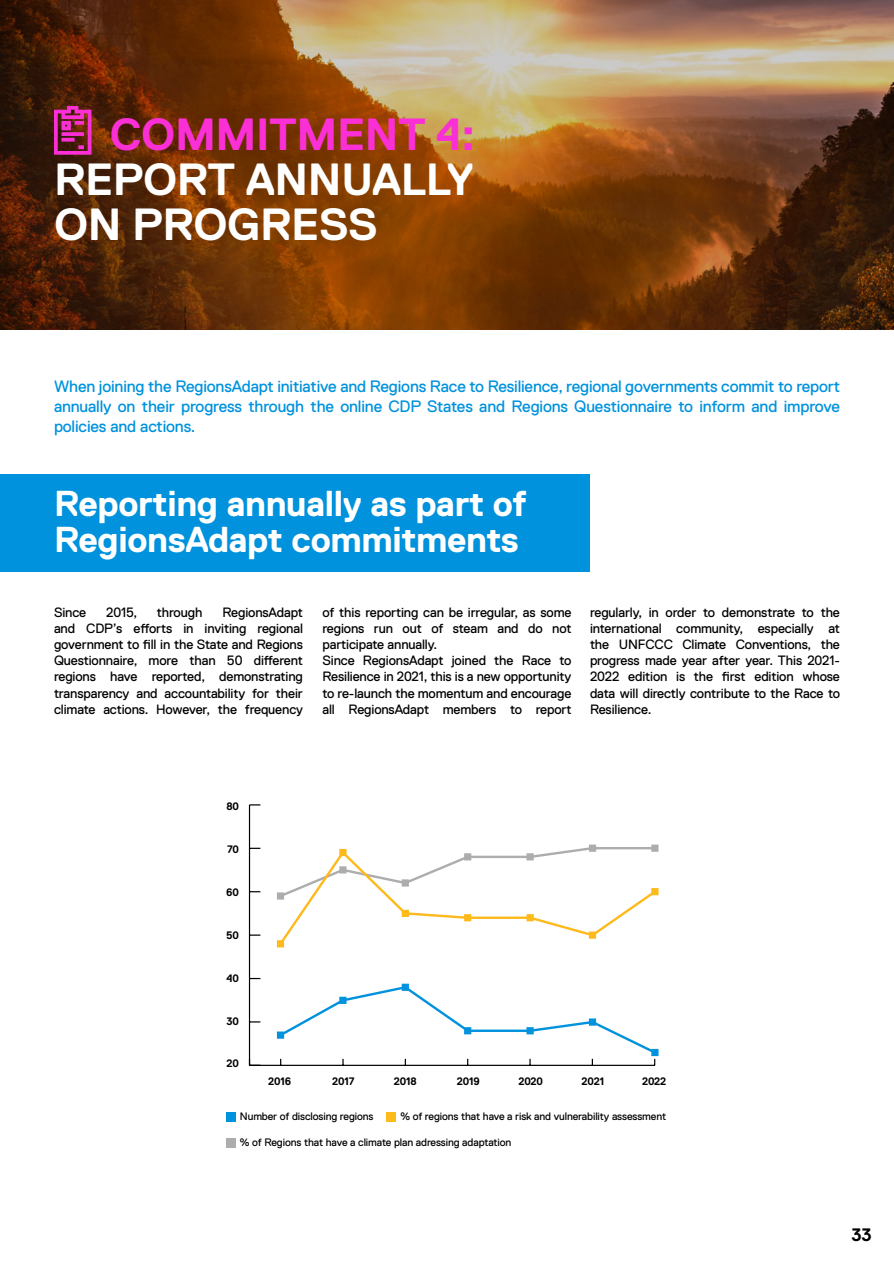
<style>
.page{position:relative;width:894px;height:1263px;background:#fff}
.page>*{position:absolute;margin:0;border:0;box-sizing:border-box;transform-origin:0 0}
.t1{font:700 45px/45px "Replica";letter-spacing:-.01em;color:#fff}
.t2{font:700 45px "Replica";letter-spacing:-.01em;color:#fb2fd6}
.t3{font:700 36px/36px "Replica";letter-spacing:-.01em;color:#fff}
.t4{font:700 18px "Replica";color:#000}
.t5{font:16.5px/19.8px "Replica Pro";letter-spacing:-.01em;color:#0092dd;text-align:justify}
.t6{font:13.5px/16.2px "Replica Pro";letter-spacing:-.01em;color:#000;text-align:justify}
.t7{font:10.8px "Replica Pro";letter-spacing:-.01em;color:#000}
.t8{font:700 10.8px "Replica";letter-spacing:-.01em;color:#000}
</style>
<div class="page">
<div style="left:0;top:474px;width:590px;height:98px;background:#0092dd"></div>
<img style="left:0;top:0;width:894px;height:330px">
<svg style="left:54px;top:106px;width:38px;height:49px;background:#a72871"></svg>
<div style="left:226px;top:1112px;width:9px;height:9px;background:#0092dd"></div>
<div style="left:387px;top:1112px;width:9px;height:9px;background:#feb91b"></div>
<div style="left:226px;top:1138px;width:9px;height:9px;background:#adadad"></div>
<hr style="left:250px;top:1065px;width:405px;height:1px;background:#000">
<hr style="left:249px;top:805px;width:1px;height:260px;background:#000">
<svg style="left:249px;top:1059px;width:11px;height:7px"></svg>
<svg style="left:250px;top:1021px;width:10px;height:2px"></svg>
<svg style="left:250px;top:804px;width:10px;height:2px"></svg>
<svg style="left:277px;top:845px;width:382px;height:102px"></svg>
<svg style="left:277px;top:984px;width:382px;height:81px"></svg>
<h1 class="t2" style="left:110px;top:109px;width:367px">COMMITMENT 4:</h1>
<h1 class="t1" style="left:54px;top:157px;width:421px">REPORT ANNUALLY<br>ON PROGRESS</h1>
<p class="t5" style="left:54px;top:377px;width:788px">When joining the RegionsAdapt initiative and Regions Race to Resilience, regional governments commit to report annually on their progress through the online CDP States and Regions Questionnaire to inform and improve policies and actions.</p>
<h2 class="t3" style="left:54px;top:486px;width:475px">Reporting annually as part of<br>RegionsAdapt commitments</h2>
<p class="t6" style="left:54px;top:604px;width:34px">Since</p>
<p class="t6" style="left:106px;top:604px;width:32px">2015,</p>
<p class="t6" style="left:157px;top:604px;width:47px">through</p>
<p class="t6" style="left:54px;top:604px;width:251px;text-indent:168px">RegionsAdapt and CDP’s efforts in inviting regional government to fill in the State and Regions Questionnaire, more than 50 different regions have reported, demonstrating transparency and accountability for their climate actions. However, the frequency</p>
<p class="t6" style="left:323px;top:604px;width:251px;text-align:left">of this reporting can be irregular, as some regions run out of steam and do not participate annually.<br>Since RegionsAdapt joined the Race to Resilience in 2021, this is a new opportunity to re-launch the momentum and encourage all RegionsAdapt members to report</p>
<p class="t6" style="left:590px;top:604px;width:252px">regularly, in order to demonstrate to the international community, especially at the UNFCCC Climate Conventions, the progress made year after year. This 2021- 2022 edition is the first edition whose data will directly contribute to the Race to Resilience.</p>
<p class="t8" style="left:226px;top:801px;width:14px">80</p>
<p class="t8" style="left:227px;top:843px;width:13px">70</p>
<p class="t8" style="left:226px;top:886px;width:14px">60</p>
<p class="t8" style="left:226px;top:929px;width:14px">50</p>
<p class="t8" style="left:227px;top:972px;width:14px">40</p>
<p class="t8" style="left:227px;top:1015px;width:14px">30</p>
<p class="t8" style="left:227px;top:1058px;width:14px">20</p>
<p class="t8" style="left:268px;top:1075px;width:25px">2016</p>
<p class="t8" style="left:332px;top:1075px;width:24px">2017</p>
<p class="t8" style="left:394px;top:1075px;width:24px">2018</p>
<p class="t8" style="left:457px;top:1075px;width:25px">2019</p>
<p class="t8" style="left:518px;top:1075px;width:26px">2020</p>
<p class="t8" style="left:582px;top:1075px;width:24px">2021</p>
<p class="t8" style="left:642px;top:1075px;width:26px">2022</p>
<p class="t7" style="left:240px;top:1110px;width:135px">Number of disclosing regions</p>
<p class="t7" style="left:400px;top:1110px;width:267px">% of regions that have a risk and vulnerability assessment</p>
<p class="t7" style="left:240px;top:1136px;width:273px">% of Regions that have a climate plan adressing adaptation</p>
<h3 class="t4" style="left:852px;top:1225px;width:22px">33</h3>
</div>
